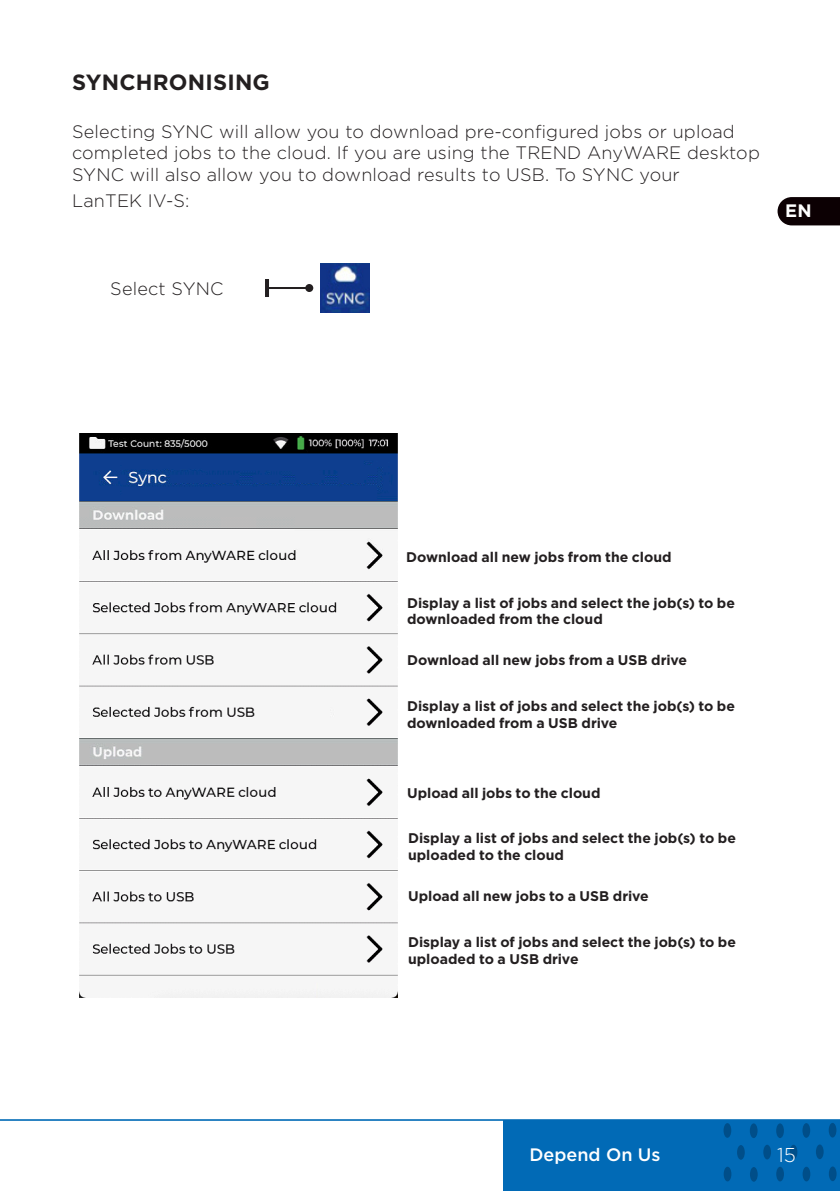
<style>
.page{position:relative;width:840px;height:1191px;background:#fff}
.page>*{position:absolute;margin:0;border:0;box-sizing:border-box;transform-origin:0 0}
.t1{font:700 22px "Gotham";letter-spacing:.01em;color:#231f20}
.t2{font:300 20px "Gotham";color:#fff}
.t3{font:300 18px/21.6px "Gotham";letter-spacing:.01em;color:#231f20}
.t4{font:500 18px "Gotham";color:#fff}
.t5{font:700 18px "Gotham";color:#fff}
.Diagram_Text{font:700 14px/16.8px "Gotham";color:#231f20}
</style>
<div class="page">
<div style="left:503px;top:1120px;width:336px;height:71px;background:#016ab6"></div>
<div style="left:723px;top:1166px;width:8px;height:15px;background:#004e89;border-radius:50%"></div>
<div style="left:723px;top:1123px;width:7px;height:14px;background:#004e89;border-radius:50%"></div>
<div style="left:736px;top:1145px;width:8px;height:14px;background:#004e89;border-radius:50%"></div>
<div style="left:749px;top:1167px;width:8px;height:14px;background:#004e89;border-radius:50%"></div>
<svg style="left:762px;top:1144px;width:8px;height:15px"></svg>
<svg style="left:775px;top:1166px;width:8px;height:15px"></svg>
<div style="left:789px;top:1144px;width:8px;height:15px;background:#004e89;border-radius:50%"></div>
<div style="left:802px;top:1166px;width:7px;height:15px;background:#004e89;border-radius:50%"></div>
<div style="left:749px;top:1123px;width:8px;height:15px;background:#004e89;border-radius:50%"></div>
<div style="left:775px;top:1123px;width:8px;height:15px;background:#004e89;border-radius:50%"></div>
<div style="left:802px;top:1123px;width:7px;height:14px;background:#004e89;border-radius:50%"></div>
<div style="left:815px;top:1144px;width:8px;height:15px;background:#004e89;border-radius:50%"></div>
<div style="left:828px;top:1166px;width:8px;height:15px;background:#004e89;border-radius:50%"></div>
<div style="left:828px;top:1122px;width:7px;height:15px;background:#004e89;border-radius:50%"></div>
<hr style="left:0;top:1119px;width:839px;height:1px;background:#016ab6">
<img style="left:320px;top:264px;width:49px;height:48px">
<hr style="left:267px;top:287px;width:42px;height:2px;background:#231f20">
<hr style="left:265px;top:279px;width:4px;height:18px;background:#231f20">
<div style="left:305px;top:284px;width:8px;height:8px;background:#231f20;border-radius:50%"></div>
<svg style="left:777px;top:197px;width:62px;height:28px;background:#1a0f11"></svg>
<img style="left:80px;top:434px;width:317px;height:563px">
<p class="t1" style="left:72px;top:67px;width:199px">SYNCHRONISING</p>
<p class="t3" style="left:72px;top:120px;width:689px">Selecting SYNC will allow you to download pre-configured jobs or upload completed jobs to the cloud. If you are using the TREND AnyWARE desktop<br>SYNC will also allow you to download results to USB. To SYNC your</p>
<p class="t3" style="left:72px;top:190px;width:119px">LanTEK IV-S:</p>
<p class="t3" style="left:110px;top:277px;width:115px">Select SYNC</p>
<p class="t5" style="left:784px;top:199px;width:28px">EN</p>
<p class="Diagram_Text" style="left:406px;top:548px;width:267px">Download all new jobs from the cloud</p>
<p class="Diagram_Text" style="left:407px;top:594px;width:329px">Display a list of jobs and select the job(s) to be downloaded from the cloud</p>
<p class="Diagram_Text" style="left:407px;top:652px;width:281px">Download all new jobs from a USB drive</p>
<p class="Diagram_Text" style="left:407px;top:698px;width:329px">Display a list of jobs and select the job(s) to be downloaded from a USB drive</p>
<p class="Diagram_Text" style="left:407px;top:784px;width:195px">Upload all jobs to the cloud</p>
<p class="Diagram_Text" style="left:408px;top:830px;width:329px">Display a list of jobs and select the job(s) to be uploaded to the cloud</p>
<p class="Diagram_Text" style="left:408px;top:888px;width:242px">Upload all new jobs to a USB drive</p>
<p class="Diagram_Text" style="left:408px;top:934px;width:329px">Display a list of jobs and select the job(s) to be uploaded to a USB drive</p>
<p class="t4" style="left:529px;top:1142px;width:132px">Depend On Us</p>
<h2 class="t2" style="left:776px;top:1142px;width:20px">15</h2>
</div>
